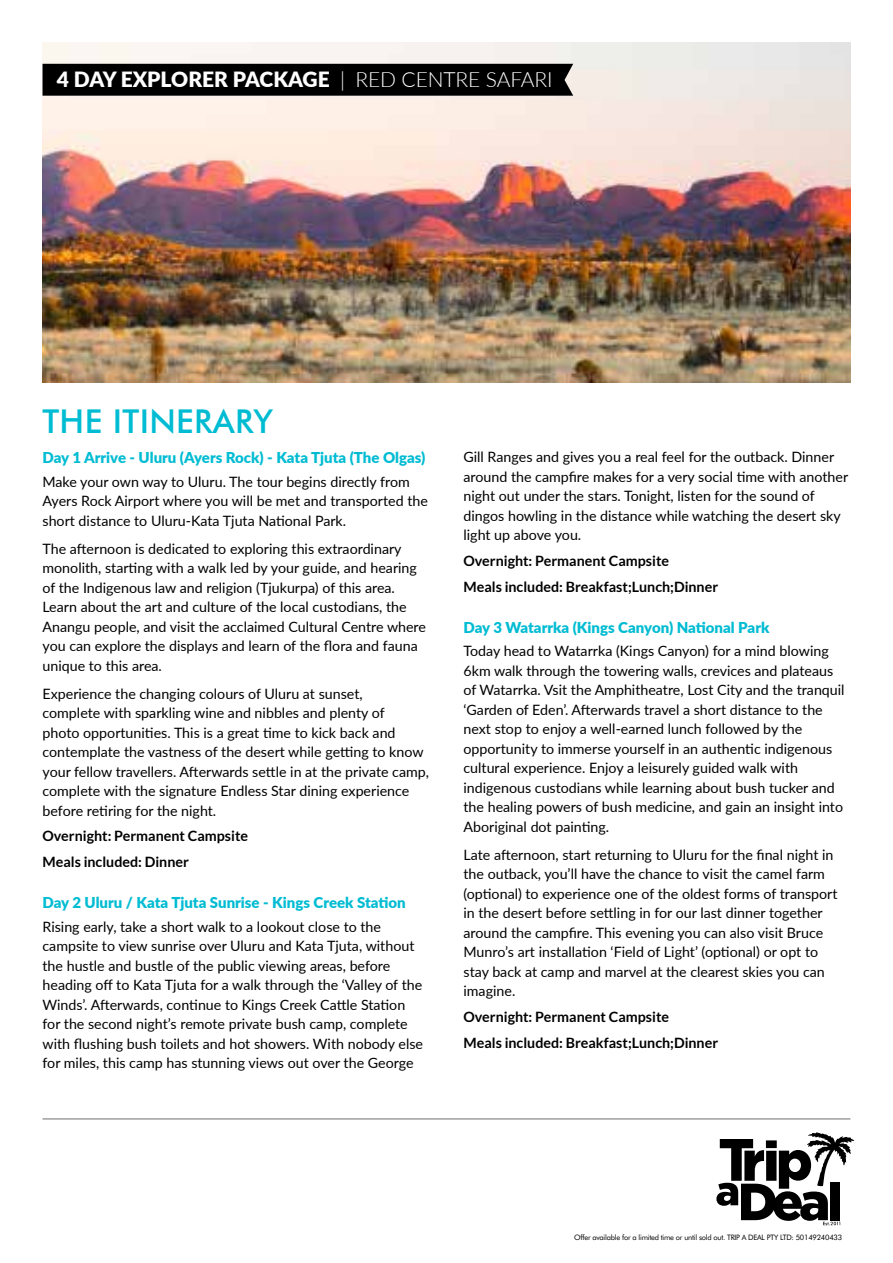
<style>
.page{position:relative;width:893px;height:1263px;background:#fff}
.page>*{position:absolute;margin:0;border:0;box-sizing:border-box;transform-origin:0 0}
.t1{font:500 33px "Futura BT";letter-spacing:.01em;color:#00bcd3}
.t2{font:900 21px "Lato";color:#fff}
.t3{font:900 15px "Lato";color:#00bcd3}
.t4{font:14.25px/19.5px "Lato";color:#000}
.t5{font:700 14.25px/25.8px "Lato";color:#000}
.t6{font:7.5px "Futura BT";letter-spacing:-.03em;color:#000}
.s1{font-weight:300}
</style>
<div class="page">
<svg style="left:716px;top:1132px;width:138px;height:93px"></svg>
<hr style="left:43px;top:1119px;width:807px;height:1px;background:#6d6e71">
<img style="left:43px;top:43px;width:807px;height:340px">
<div style="left:43px;top:64px;width:530px;height:32px;background:#000"></div>
<h2 class="t2" style="left:57px;top:63px;width:497px">4 DAY EXPLORER PACKAGE <span class="s1">| RED CENTRE SAFARI</span></h2>
<h1 class="t1" style="left:43px;top:402px;width:232px">THE ITINERARY</h1>
<p class="t3" style="left:43px;top:446px;width:384px">Day 1 Arrive - Uluru (Ayers Rock) - Kata Tjuta (The Olgas)</p>
<p class="t4" style="left:43px;top:471px;width:387px">Make your own way to Uluru. The tour begins directly from<br>Ayers Rock Airport where you will be met and transported the short distance to Uluru-Kata Tjuta National Park.</p>
<p class="t4" style="left:43px;top:538px;width:385px">The afternoon is dedicated to exploring this extraordinary monolith, starting with a walk led by your guide, and hearing of the Indigenous law and religion (Tjukurpa) of this area.<br>Learn about the art and culture of the local custodians, the Anangu people, and visit the acclaimed Cultural Centre where you can explore the displays and learn of the flora and fauna unique to this area.</p>
<p class="t4" style="left:43px;top:683px;width:388px">Experience the changing colours of Uluru at sunset,<br>complete with sparkling wine and nibbles and plenty of<br>photo opportunities. This is a great time to kick back and contemplate the vastness of the desert while getting to know your fellow travellers. Afterwards settle in at the private camp, complete with the signature Endless Star dining experience before retiring for the night.</p>
<p class="t5" style="left:43px;top:823px;width:207px">Overnight: Permanent Campsite<br>Meals included: Dinner</p>
<p class="t3" style="left:43px;top:891px;width:365px">Day 2 Uluru / Kata Tjuta Sunrise - Kings Creek Station</p>
<p class="t4" style="left:43px;top:916px;width:382px">Rising early, take a short walk to a lookout close to the campsite to view sunrise over Uluru and Kata Tjuta, without the hustle and bustle of the public viewing areas, before heading off to Kata Tjuta for a walk through the ‘Valley of the Winds’. Afterwards, continue to Kings Creek Cattle Station for the second night’s remote private bush camp, complete with flushing bush toilets and hot showers. With nobody else for miles, this camp has stunning views out over the George</p>
<p class="t4" style="left:463px;top:447px;width:386px">Gill Ranges and gives you a real feel for the outback. Dinner around the campfire makes for a very social time with another night out under the stars. Tonight, listen for the sound of dingos howling in the distance while watching the desert sky light up above you.</p>
<p class="t5" style="left:463px;top:548px;width:256px">Overnight: Permanent Campsite<br>Meals included: Breakfast;Lunch;Dinner</p>
<p class="t3" style="left:463px;top:616px;width:307px">Day 3 Watarrka (Kings Canyon) National Park</p>
<p class="t4" style="left:463px;top:641px;width:383px">Today head to Watarrka (Kings Canyon) for a mind blowing 6km walk through the towering walls, crevices and plateaus of Watarrka. Vsit the Amphitheatre, Lost City and the tranquil ‘Garden of Eden’. Afterwards travel a short distance to the next stop to enjoy a well-earned lunch followed by the opportunity to immerse yourself in an authentic indigenous cultural experience. Enjoy a leisurely guided walk with indigenous custodians while learning about bush tucker and the healing powers of bush medicine, and gain an insight into Aboriginal dot painting.</p>
<p class="t4" style="left:463px;top:844px;width:376px">Late afternoon, start returning to Uluru for the final night in the outback, you’ll have the chance to visit the camel farm (optional) to experience one of the oldest forms of transport in the desert before settling in for our last dinner together around the campfire. This evening you can also visit Bruce Munro’s art installation ‘Field of Light’ (optional) or opt to stay back at camp and marvel at the clearest skies you can imagine.</p>
<p class="t5" style="left:463px;top:1004px;width:256px">Overnight: Permanent Campsite<br>Meals included: Breakfast;Lunch;Dinner</p>
<p class="t6" style="left:574px;top:1232px;width:269px">Offer available for a limited time or until sold out. TRIP A DEAL PTY LTD: 50149240433</p>
</div>
